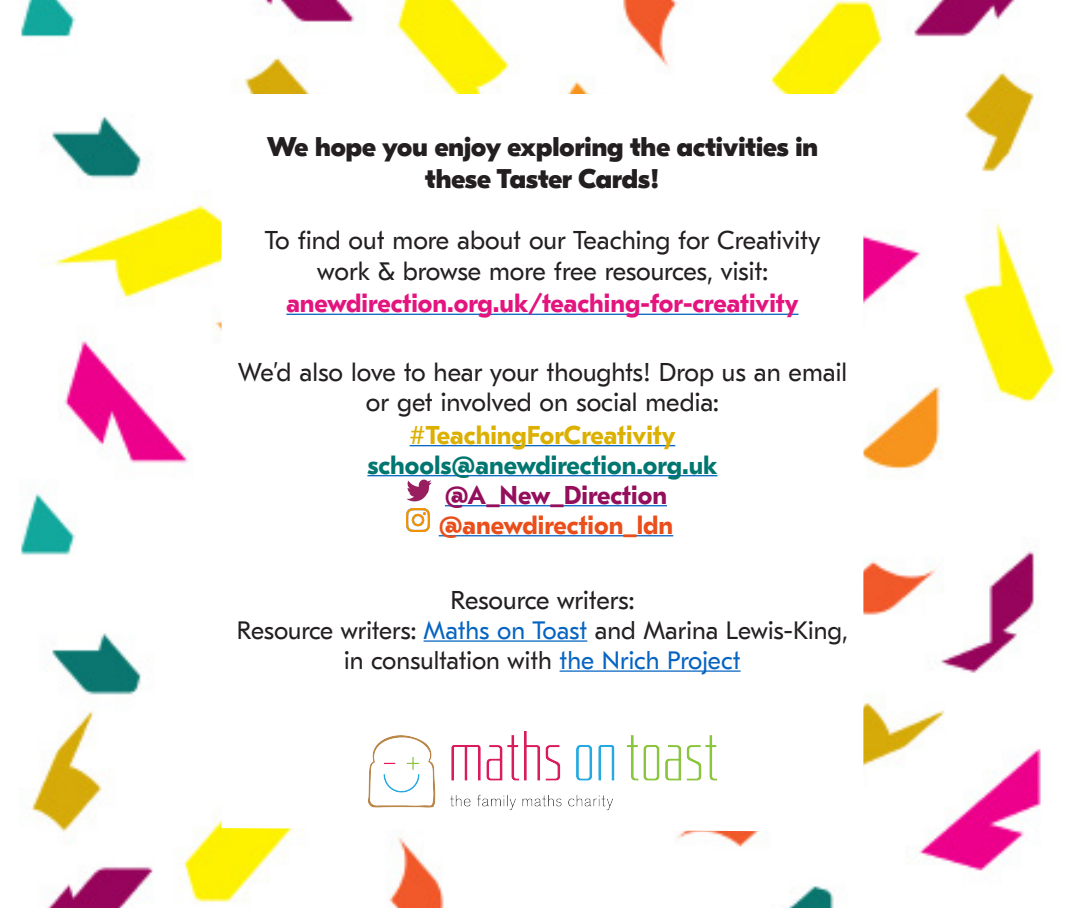
<style>
.page{position:relative;width:1085px;height:908px;background:#fff}
.page>*{position:absolute;margin:0;border:0;box-sizing:border-box;transform-origin:0 0}
.t1{font:800 26.88px/32.2px "GT Eesti Display";color:#231f20;text-align:center}
.t2{font:25.62px/29.4px "GT Eesti Text";color:#231f20;text-align:center}
.t3{font:700 25.62px "GT Eesti Text";color:#e3147e}
.t4{font:700 25.62px "GT Eesti Text";color:#007670}
.t5{font:700 25.62px "GT Eesti Text";color:#dbb000}
.t6{font:700 25.62px "GT Eesti Text";color:#e94e1b}
.t7{font:700 25.62px "GT Eesti Text";color:#940e5b}
.t8{font:25px/30px "GT Eesti Text";color:#231f20;text-align:center}
.s1{color:#0563c1}
</style>
<div class="page">
<img style="left:20px;top:0;width:1039px;height:907px">
<svg style="left:221px;top:94px;width:642px;height:737px"></svg>
<hr style="left:286px;top:313px;width:512px;height:2px;background:#0563c1">
<hr style="left:409px;top:445px;width:266px;height:1px;background:#0563c1">
<hr style="left:367px;top:475px;width:350px;height:1px;background:#0563c1">
<hr style="left:445px;top:505px;width:222px;height:1px;background:#0563c1">
<hr style="left:438px;top:535px;width:235px;height:1px;background:#0563c1">
<hr style="left:423px;top:640px;width:164px;height:1px;background:#0563c1">
<hr style="left:559px;top:670px;width:181px;height:1px;background:#0563c1">
<img style="left:407px;top:479px;width:25px;height:22px">
<img style="left:407px;top:508px;width:22px;height:23px">
<img style="left:365px;top:728px;width:354px;height:84px">
<p class="t1" style="left:267px;top:131px;width:553px">We hope you enjoy exploring the activities in these Taster Cards!</p>
<p class="t2" style="left:265px;top:225px;width:557px">To find out more about our Teaching for Creativity</p>
<p class="t2" style="left:317px;top:257px;width:452px">work &amp; browse more free resources, visit:</p>
<p class="t3" style="left:286px;top:289px;width:513px">anewdirection.org.uk/teaching-for-creativity</p>
<p class="t2" style="left:238px;top:358px;width:610px">We’d also love to hear your thoughts! Drop us an email or get involved on social media:</p>
<p class="t5" style="left:409px;top:420px;width:267px">#TeachingForCreativity</p>
<p class="t4" style="left:367px;top:450px;width:351px">schools@anewdirection.org.uk</p>
<p class="t7" style="left:445px;top:480px;width:223px">@A_New_Direction</p>
<p class="t6" style="left:438px;top:510px;width:236px">@anewdirection_ldn</p>
<p class="t2" style="left:450px;top:585px;width:185px">Resource writers:</p>
<p class="t8" style="left:237px;top:615px;width:612px">Resource writers: <span class="s1">Maths on Toast</span> and Marina Lewis-King, in consultation with <span class="s1">the Nrich Project</span></p>
</div>
